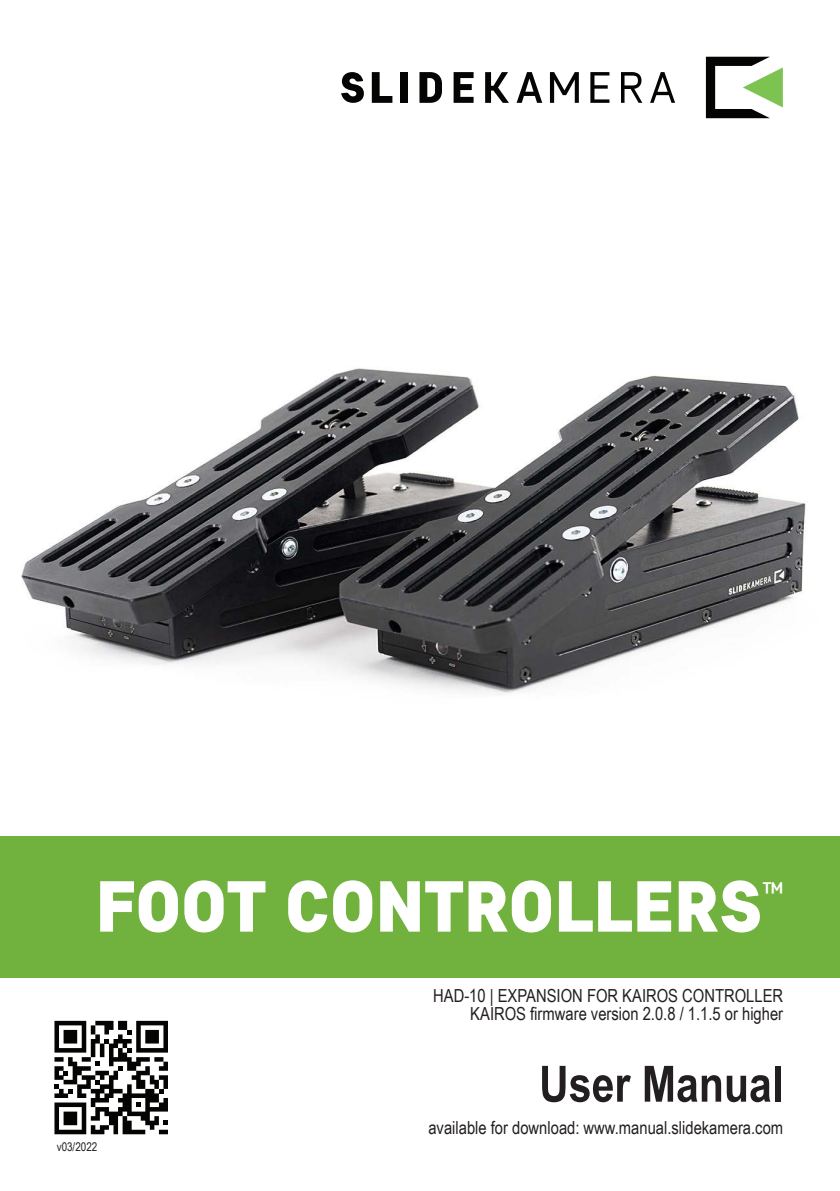
<style>
.page{position:relative;width:840px;height:1191px;background:#fff}
.page>*{position:absolute;margin:0;border:0;box-sizing:border-box;transform-origin:0 0}
.t1{font:900 72px "Core Sans D75";color:#fff}
.t2{font:700 50px "Arial Narrow";color:#231f20}
.t3{font:18px "Arial Narrow";color:#231f20}
.t4{font:12px "Arial Narrow";color:#231f20}
</style>
<div class="page">
<div style="left:0;top:836px;width:839px;height:142px;background:#71b13d"></div>
<svg style="left:705px;top:57px;width:77px;height:61px"></svg>
<svg style="left:341px;top:72px;width:22px;height:31px"></svg>
<svg style="left:371px;top:72px;width:21px;height:31px"></svg>
<div style="left:400px;top:72px;width:7px;height:31px;background:#040503"></div>
<svg style="left:419px;top:72px;width:23px;height:31px"></svg>
<svg style="left:453px;top:72px;width:20px;height:31px"></svg>
<svg style="left:516px;top:72px;width:26px;height:31px"></svg>
<svg style="left:549px;top:72px;width:29px;height:31px"></svg>
<svg style="left:590px;top:72px;width:19px;height:31px"></svg>
<svg style="left:621px;top:72px;width:21px;height:31px"></svg>
<svg style="left:485px;top:72px;width:23px;height:31px"></svg>
<svg style="left:650px;top:72px;width:24px;height:31px"></svg>
<svg style="left:54px;top:1020px;width:114px;height:114px"></svg>
<img style="left:21px;top:368px;width:785px;height:326px">
<p class="t1" style="left:95px;top:858px;width:688px">FOOT CONTROLLERS<sup>™</sup></p>
<p class="t3" style="left:433px;top:982px;width:351px">HAD-10 | EXPANSION FOR KAIROS CONTROLLER</p>
<p class="t3" style="left:470px;top:1000px;width:314px">KAIROS firmware version 2.0.8 / 1.1.5 or higher</p>
<p class="t2" style="left:539px;top:1046px;width:245px">User Manual</p>
<p class="t4" style="left:57px;top:1138px;width:42px">v03/2022</p>
<p class="t3" style="left:428px;top:1114px;width:356px">available for download: www.manual.slidekamera.com</p>
</div>
